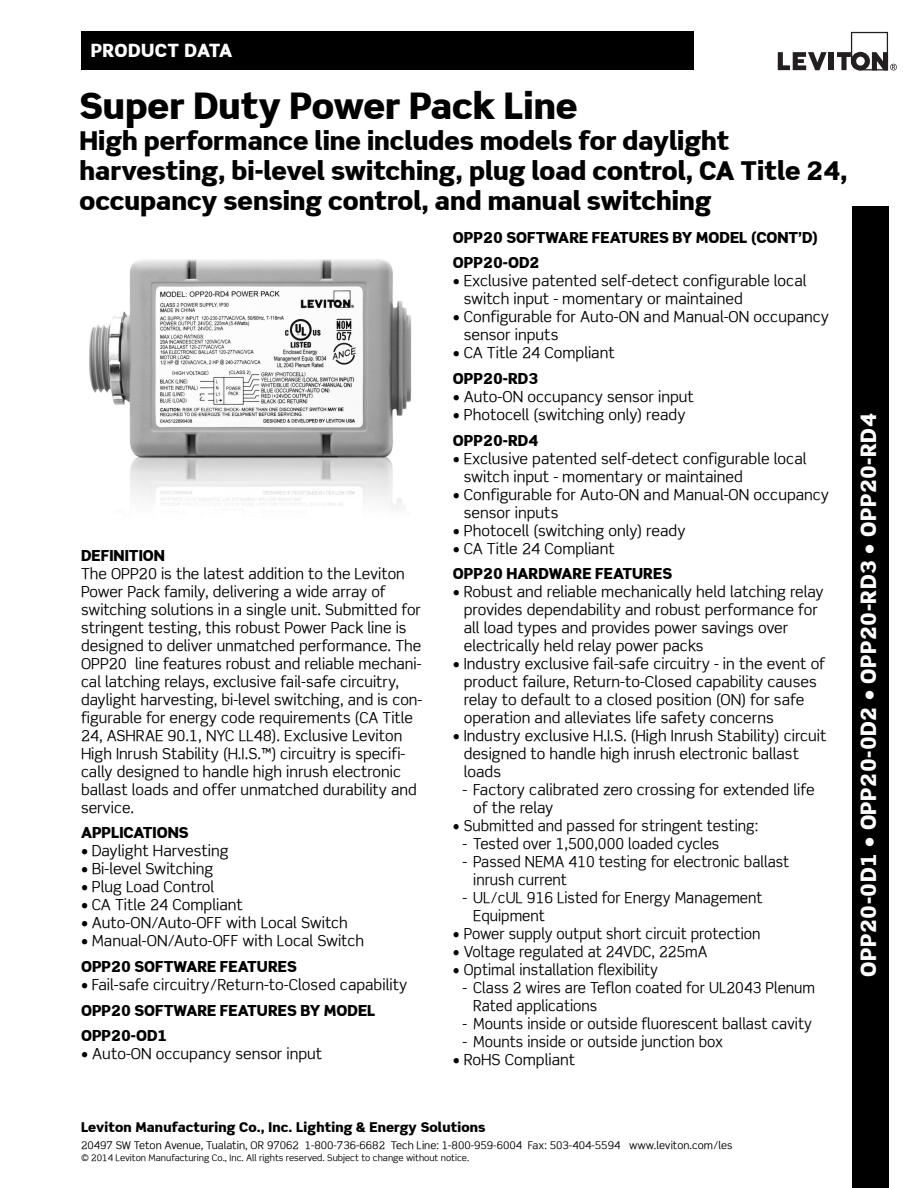
<style>
.page{position:relative;width:918px;height:1188px;background:#fff}
.page>*{position:absolute;margin:0;border:0;box-sizing:border-box;transform-origin:0 0}
.Main_Headline_BIG{font:900 36px "Scene";color:#000}
.Main_Headline_BIG-2{font:900 25.5px/30px "Scene";color:#000}
.t1{font:900 21px "Scene Alt";letter-spacing:.025em;color:#fff}
.t2{font:900 18px "Scene";letter-spacing:.005em;color:#fff}
.Bullets{font:15px/18px "Scene";color:#000}
.Bullets-2{font:15px/18px "Scene";color:#000;scale:.96 1}
.Head{font:900 15px "Scene";color:#000}
.Head-2{font:900 15px "Scene Alt";color:#000}
.t3{font:900 13.35px "Scene";letter-spacing:.01em;color:#000}
.t4{font:10.5px "Scene";color:#000}
.t5{font:9px "Scene";color:#000}
.s1{font-family:"Scene Alt"}
</style>
<div class="page">
<svg style="left:778px;top:52px;width:49px;height:18px"></svg>
<div style="left:829px;top:52px;width:5px;height:18px;background:#231f20"></div>
<img style="left:89px;top:259px;width:323px;height:250px">
<div style="left:81px;top:32px;width:613px;height:38px;background:#000"></div>
<div style="left:852px;top:207px;width:36px;height:981px;background:#000"></div>
<svg style="left:837px;top:32px;width:60px;height:38px"></svg>
<p class="t2" style="left:91px;top:39px;width:143px">PRODUCT DATA</p>
<p class="Main_Headline_BIG" style="left:80px;top:83px;width:500px">Super Duty Power Pack Line</p>
<p class="Main_Headline_BIG-2" style="left:80px;top:125px;width:770px">High performance line includes models for daylight harvesting, bi-level switching, plug load control, CA Title <span class="s1">24</span>, occupancy sensing control, and manual switching</p>
<p class="Head" style="left:453px;top:228px;width:367px"><span class="s1">OPP20</span> SOFTWARE FEATURES BY MODEL (CONT’D)</p>
<p class="Head-2" style="left:453px;top:253px;width:88px">OPP20-OD2</p>
<p class="Bullets" style="left:464px;top:272px;width:344px;text-indent:-11px">• Exclusive patented self-detect configurable local switch input - momentary or maintained</p>
<p class="Bullets" style="left:464px;top:308px;width:367px;text-indent:-11px">• Configurable for Auto-ON and Manual-ON occupancy sensor inputs</p>
<p class="Bullets" style="left:453px;top:344px;width:163px">• CA Title <span class="s1">24</span> Compliant</p>
<p class="Head-2" style="left:453px;top:369px;width:87px">OPP20-RD3</p>
<p class="Bullets" style="left:453px;top:387px;width:242px">• Auto-ON occupancy sensor input</p>
<p class="Bullets" style="left:453px;top:405px;width:234px">• Photocell (switching only) ready</p>
<p class="Head-2" style="left:453px;top:430px;width:87px">OPP20-RD4</p>
<p class="Bullets" style="left:464px;top:449px;width:344px;text-indent:-11px">• Exclusive patented self-detect configurable local switch input - momentary or maintained</p>
<p class="Bullets" style="left:464px;top:485px;width:367px;text-indent:-11px">• Configurable for Auto-ON and Manual-ON occupancy sensor inputs</p>
<p class="Bullets" style="left:453px;top:521px;width:234px">• Photocell (switching only) ready</p>
<p class="Bullets" style="left:453px;top:539px;width:163px">• CA Title <span class="s1">24</span> Compliant</p>
<p class="Head" style="left:453px;top:564px;width:221px"><span class="s1">OPP20</span> HARDWARE FEATURES</p>
<p class="Bullets" style="left:464px;top:583px;width:362px;text-indent:-11px">• Robust and reliable mechanically held latching relay provides dependability and robust performance for all load types and provides power savings over electrically held relay power packs</p>
<p class="Bullets" style="left:464px;top:655px;width:363px;text-indent:-11px">• Industry exclusive fail-safe circuitry - in the event of product failure, Return-to-Closed capability causes relay to default to a closed position (ON) for safe operation and alleviates life safety concerns</p>
<p class="Bullets" style="left:464px;top:727px;width:364px;text-indent:-11px">• Industry exclusive H.I.S. (High Inrush Stability) circuit designed to handle high inrush electronic ballast loads</p>
<p class="Bullets" style="left:473px;top:781px;width:343px;text-indent:-11px">- Factory calibrated zero crossing for extended life of the relay</p>
<p class="Bullets-2" style="left:453px;top:817px;width:320px">• Submitted and passed for stringent testing:</p>
<p class="Bullets-2" style="left:462px;top:835px;width:269px">- Tested over <span class="s1">1,500,000</span> loaded cycles</p>
<p class="Bullets-2" style="left:473px;top:853px;width:331px;text-indent:-11px">- Passed NEMA <span class="s1">410</span> testing for electronic ballast inrush current</p>
<p class="Bullets-2" style="left:473px;top:889px;width:303px;text-indent:-11px">- UL/cUL <span class="s1">916</span> Listed for Energy Management<br>Equipment</p>
<p class="Bullets-2" style="left:453px;top:925px;width:322px">• Power supply output short circuit protection</p>
<p class="Bullets-2" style="left:453px;top:943px;width:267px">• Voltage regulated at <span class="s1">24</span>VDC, <span class="s1">225</span>mA</p>
<p class="Bullets-2" style="left:453px;top:961px;width:215px">• Optimal installation flexibility</p>
<p class="Bullets-2" style="left:473px;top:979px;width:358px;text-indent:-11px">- Class <span class="s1">2</span> wires are Teflon coated for UL<span class="s1">2043</span> Plenum<br>Rated applications</p>
<p class="Bullets-2" style="left:462px;top:1015px;width:366px">- Mounts inside or outside fluorescent ballast cavity</p>
<p class="Bullets-2" style="left:462px;top:1033px;width:273px">- Mounts inside or outside junction box</p>
<p class="Bullets" style="left:453px;top:1051px;width:124px">• RoHS Compliant</p>
<p class="Head" style="left:81px;top:546px;width:86px">DEFINITION</p>
<p class="Bullets" style="left:81px;top:564px;width:343px">The OPP<span class="s1">20</span> is the latest addition to the Leviton Power Pack family, delivering a wide array of switching solutions in a single unit. Submitted for stringent testing, this robust Power Pack line is designed to deliver unmatched performance. The OPP<span class="s1">20</span> line features robust and reliable mechani&shy;cal latching relays, exclusive fail-safe circuitry, daylight harvesting, bi-level switching, and is con&shy;figurable for energy code requirements (CA Title <span class="s1">24</span>, ASHRAE <span class="s1">90.1</span>, NYC LL<span class="s1">48</span>). Exclusive Leviton High Inrush Stability (H.I.S.™) circuitry is specifi&shy;cally designed to handle high inrush electronic ballast loads and offer unmatched durability and service.</p>
<p class="Head" style="left:81px;top:823px;width:109px">APPLICATIONS</p>
<p class="Bullets" style="left:81px;top:842px;width:149px">• Daylight Harvesting</p>
<p class="Bullets" style="left:81px;top:860px;width:134px">• Bi-level Switching</p>
<p class="Bullets" style="left:81px;top:878px;width:135px">• Plug Load Control</p>
<p class="Bullets" style="left:81px;top:896px;width:163px">• CA Title <span class="s1">24</span> Compliant</p>
<p class="Bullets" style="left:81px;top:914px;width:268px">• Auto-ON/Auto-OFF with Local Switch</p>
<p class="Bullets" style="left:81px;top:932px;width:285px">• Manual-ON/Auto-OFF with Local Switch</p>
<p class="Head" style="left:81px;top:957px;width:217px"><span class="s1">OPP20</span> SOFTWARE FEATURES</p>
<p class="Bullets" style="left:81px;top:975px;width:328px">• Fail-safe circuitry/Return-to-Closed capability</p>
<p class="Head" style="left:81px;top:1000px;width:296px"><span class="s1">OPP20</span> SOFTWARE FEATURES BY MODEL</p>
<p class="Head-2" style="left:81px;top:1026px;width:88px">OPP20-OD1</p>
<p class="Bullets" style="left:81px;top:1045px;width:243px">• Auto-ON occupancy sensor input</p>
<p class="t1" style="left:855px;top:977px;width:565px;rotate:-90deg">OPP20-0D1 • OPP20-0D2 • OPP20-RD3 • OPP20-RD4</p>
<p class="t3" style="left:81px;top:1119px;width:406px">Leviton Manufacturing Co., Inc. Lighting &amp; Energy Solutions</p>
<p class="t4" style="left:81px;top:1138px;width:653px"><span class="s1">20497</span> SW Teton Avenue, Tualatin, OR <span class="s1">97062 1-800-736-6682</span> Tech Line: <span class="s1">1-800-959-6004</span> Fax: <span class="s1">503-404-5594</span> www.leviton.com/les</p>
<p class="t5" style="left:81px;top:1152px;width:390px">© <span class="s1">2014</span> Leviton Manufacturing Co., Inc. All rights reserved. Subject to change without notice.</p>
</div>
